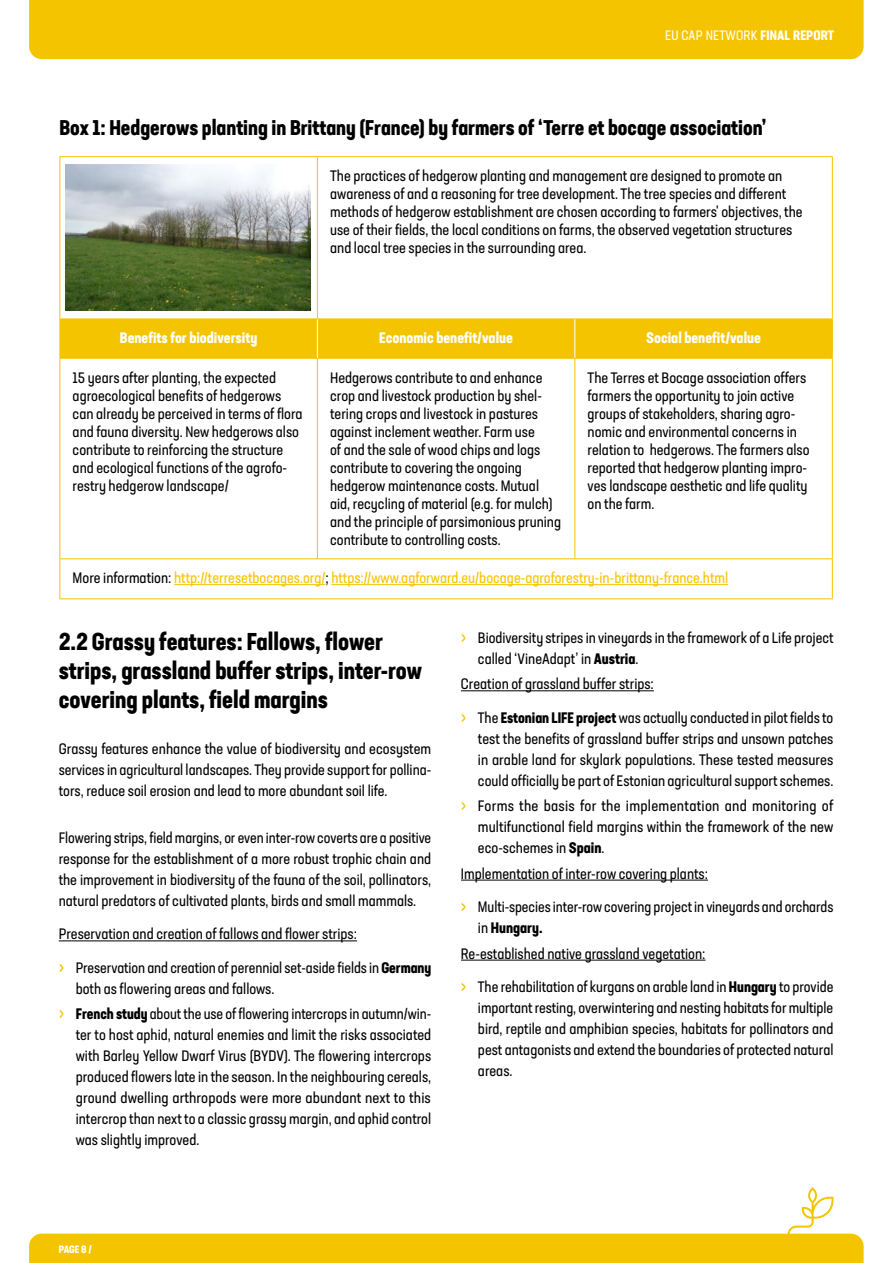
<style>
.page{position:relative;width:893px;height:1263px;background:#fff}
.page>*{position:absolute;margin:0;border:0;box-sizing:border-box;transform-origin:0 0}
.t1{font:700 condensed 24px/28.8px "Neusa Next Std";color:#000}
.t2{font:700 condensed 21px "Neusa Next Std";color:#000}
.t3{font:condensed 15px/18px "Neusa Next Std";color:#000}
.t4{font:condensed 15px "Neusa Next Std";color:#f5c400}
.t5{font:700 condensed 15px "Neusa Next Std";color:#fff}
.t6{font:condensed 13.5px "Neusa Next Std";letter-spacing:.01em;color:#fff}
.t7{font:700 condensed 10.5px "Neusa Next Std";color:#fff}
.s1{font-weight:700}
.s2{color:#000}
.s3{font-size:19.5px;color:#f5c400}
</style>
<div class="page">
<div style="left:29px;top:0;width:835px;height:59px;background:#f5c400"></div>
<svg style="left:29px;top:1187px;width:835px;height:76px"></svg>
<div style="left:61px;top:320px;width:771px;height:38px;background:#f5c400"></div>
<hr style="left:60px;top:156px;width:257px;height:1px;background:#f5c400">
<hr style="left:60px;top:157px;width:1px;height:162px;background:#f5c400">
<hr style="left:317px;top:156px;width:258px;height:1px;background:#f5c400">
<hr style="left:317px;top:157px;width:1px;height:162px;background:#f5c400">
<hr style="left:575px;top:156px;width:258px;height:1px;background:#f5c400">
<hr style="left:832px;top:157px;width:1px;height:162px;background:#f5c400">
<hr style="left:60px;top:319px;width:257px;height:1px;background:#f5c400">
<hr style="left:60px;top:319px;width:1px;height:39px;background:#f5c400">
<hr style="left:317px;top:319px;width:258px;height:1px;background:#f5c400">
<hr style="left:575px;top:319px;width:258px;height:1px;background:#f5c400">
<hr style="left:832px;top:319px;width:1px;height:39px;background:#f5c400">
<hr style="left:60px;top:358px;width:257px;height:1px;background:#f5c400">
<hr style="left:60px;top:359px;width:1px;height:199px;background:#f5c400">
<hr style="left:317px;top:358px;width:258px;height:1px;background:#f5c400">
<hr style="left:317px;top:359px;width:1px;height:199px;background:#f5c400">
<hr style="left:575px;top:358px;width:258px;height:1px;background:#f5c400">
<hr style="left:574px;top:359px;width:1px;height:199px;background:#f5c400">
<hr style="left:832px;top:359px;width:1px;height:199px;background:#f5c400">
<hr style="left:60px;top:558px;width:257px;height:1px;background:#f5c400">
<hr style="left:60px;top:559px;width:1px;height:39px;background:#f5c400">
<hr style="left:317px;top:558px;width:258px;height:1px;background:#f5c400">
<hr style="left:575px;top:558px;width:258px;height:1px;background:#f5c400">
<hr style="left:832px;top:559px;width:1px;height:39px;background:#f5c400">
<hr style="left:60px;top:598px;width:257px;height:1px;background:#f5c400">
<hr style="left:317px;top:598px;width:258px;height:1px;background:#f5c400">
<hr style="left:575px;top:598px;width:258px;height:1px;background:#f5c400">
<hr style="left:317px;top:319px;width:1px;height:39px;background:#fff">
<hr style="left:574px;top:319px;width:1px;height:39px;background:#fff">
<hr style="left:174px;top:584px;width:151px;height:1px;background:#f5c400">
<hr style="left:331px;top:584px;width:397px;height:1px;background:#f5c400">
<img style="left:66px;top:165px;width:244px;height:145px">
<hr style="left:59px;top:940px;width:298px;height:1px;background:#000">
<hr style="left:461px;top:690px;width:193px;height:1px;background:#000">
<hr style="left:461px;top:880px;width:247px;height:1px;background:#000">
<hr style="left:461px;top:960px;width:244px;height:1px;background:#000">
<p class="t6" style="left:665px;top:27px;width:170px">EU CAP NETWORK <span class="s1">FINAL REPORT</span></p>
<h2 class="t2" style="left:60px;top:114px;width:708px">Box 1: Hedgerows planting in Brittany (France) by farmers of ‘Terre et bocage association’</h2>
<p class="t3" style="left:330px;top:166px;width:474px">The practices of hedgerow planting and management are designed to promote an awareness of and a reasoning for tree development. The tree species and different methods of hedgerow establishment are chosen according to farmers' objectives, the use of their fields, the local conditions on farms, the observed vegetation structures and local tree species in the surrounding area.</p>
<p class="t5" style="left:120px;top:328px;width:139px">Benefits for biodiversity</p>
<p class="t5" style="left:379px;top:328px;width:135px">Economic benefit/value</p>
<p class="t5" style="left:646px;top:328px;width:116px">Social benefit/value</p>
<p class="t3" style="left:73px;top:368px;width:232px">15 years after planting, the expected agroecological benefits of hedgerows can already be perceived in terms of flora and fauna diversity. New hedgerows also contribute to reinforcing the structure and ecological functions of the agrofo&shy;restry hedgerow landscape/</p>
<p class="t3" style="left:330px;top:368px;width:232px">Hedgerows contribute to and enhance crop and livestock production by shel&shy;tering crops and livestock in pastures against inclement weather. Farm use<br>of and the sale of wood chips and logs contribute to covering the ongoing hedgerow maintenance costs. Mutual aid, recycling of material (e.g. for mulch) and the principle of parsimonious pruning contribute to controlling costs.</p>
<p class="t3" style="left:588px;top:368px;width:223px">The Terres et Bocage association offers farmers the opportunity to join active groups of stakeholders, sharing agro&shy;nomic and environmental concerns in relation to hedgerows. The farmers also reported that hedgerow planting impro&shy;ves landscape aesthetic and life quality on the farm.</p>
<p class="t4" style="left:73px;top:569px;width:657px"><span class="s2">More information:</span> http://terresetbocages.org/<span class="s2">;</span> https://www.agforward.eu/bocage-agroforestry-in-brittany-france.html</p>
<h1 class="t1" style="left:59px;top:627px;width:365px">2.2 Grassy features: Fallows, flower strips, grassland buffer strips, inter-row covering plants, field margins</h1>
<p class="t3" style="left:59px;top:738px;width:374px;line-height:21px;text-align:justify">Grassy features enhance the value of biodiversity and ecosystem services in agricultural landscapes. They provide support for pollina&shy;tors, reduce soil erosion and lead to more abundant soil life.</p>
<p class="t3" style="left:59px;top:827px;width:374px;line-height:21px;text-align:justify">Flowering strips, field margins, or even inter-row coverts are a positive response for the establishment of a more robust trophic chain and the improvement in biodiversity of the fauna of the soil, pollinators, natural predators of cultivated plants, birds and small mammals.</p>
<p class="t3" style="left:59px;top:925px;width:300px">Preservation and creation of fallows and flower strips:</p>
<p class="t3" style="left:76px;top:957px;width:357px;line-height:21px;text-indent:-17px"><span class="s3">›</span> Preservation and creation of perennial set-aside fields in <span class="s1">Germany </span>both as flowering areas and fallows.</p>
<p class="t3" style="left:76px;top:1003px;width:357px;line-height:21px;text-align:justify;text-indent:-17px"><span class="s3">›</span> <span class="s1">French study</span> about the use of flowering intercrops in autumn/win&shy;ter to host aphid, natural enemies and limit the risks associated with Barley Yellow Dwarf Virus (BYDV). The flowering intercrops produced flowers late in the season. In the neighbouring cereals, ground dwelling arthropods were more abundant next to this intercrop than next to a classic grassy margin, and aphid control was slightly improved.</p>
<p class="t3" style="left:478px;top:627px;width:357px;line-height:21px;text-indent:-17px"><span class="s3">›</span> Biodiversity stripes in vineyards in the framework of a Life project called ‘VineAdapt’ in <span class="s1">Austria</span>.</p>
<p class="t3" style="left:461px;top:675px;width:194px">Creation of grassland buffer strips:</p>
<p class="t3" style="left:478px;top:707px;width:357px;line-height:21px;text-align:justify;text-indent:-17px"><span class="s3">›</span> The <span class="s1">Estonian LIFE project</span> was actually conducted in pilot fields to test the benefits of grassland buffer strips and unsown patches in arable land for skylark populations. These tested measures could officially be part of Estonian agricultural support schemes.</p>
<p class="t3" style="left:478px;top:795px;width:357px;line-height:21px;text-align:justify;text-indent:-17px"><span class="s3">›</span> Forms the basis for the implementation and monitoring of multifunctional field margins within the framework of the new eco-schemes in <span class="s1">Spain</span>.</p>
<p class="t3" style="left:461px;top:864px;width:249px">Implementation of inter-row covering plants:</p>
<p class="t3" style="left:478px;top:896px;width:357px;line-height:21px;text-indent:-17px"><span class="s3">›</span> Multi-species inter-row covering project in vineyards and orchards in <span class="s1">Hungary.</span></p>
<p class="t3" style="left:461px;top:944px;width:246px">Re-established native grassland vegetation:</p>
<p class="t3" style="left:478px;top:976px;width:357px;line-height:21px;text-align:justify;text-indent:-17px"><span class="s3">›</span> The rehabilitation of kurgans on arable land in <span class="s1">Hungary</span> to provide important resting, overwintering and nesting habitats for multiple bird, reptile and amphibian species, habitats for pollinators and pest antagonists and extend the boundaries of protected natural areas.</p>
<p class="t7" style="left:59px;top:1242px;width:35px">PAGE 8 /</p>
</div>
